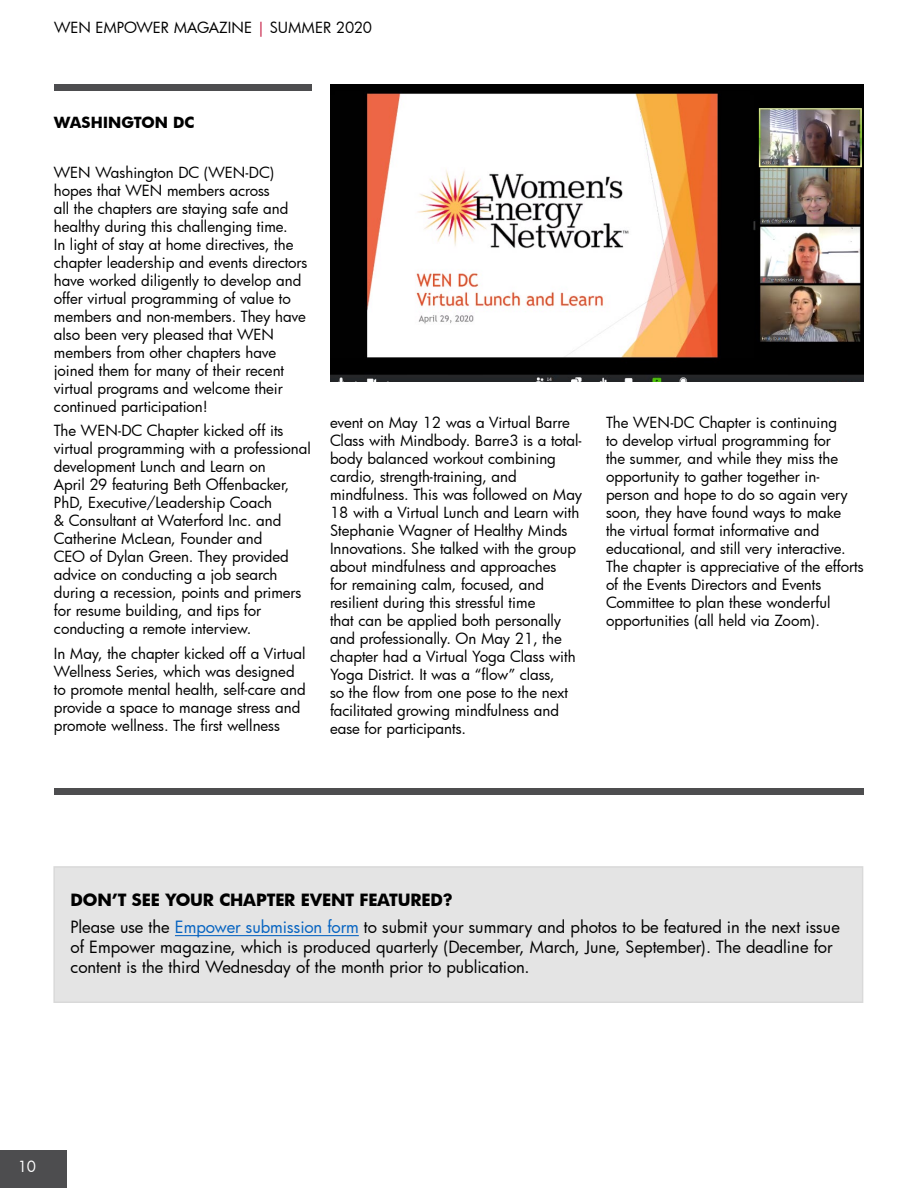
<style>
.page{position:relative;width:918px;height:1188px;background:#fff}
.page>*{position:absolute;margin:0;border:0;box-sizing:border-box;transform-origin:0 0}
.t1{font:16.5px/27px "Futura";color:#000}
.t2{font:15px/18px "Futura";color:#000}
.t3{font:700 15px "Futura";letter-spacing:.005em;color:#000}
.t4{font:15px "Futura";color:#fff}
.s1{color:#c00630}
.s2{font-weight:700}
.s3{color:#0563c1}
</style>
<div class="page">
<div style="left:0;top:1150px;width:67px;height:38px;background:#4d4d4f"></div>
<div style="left:54px;top:84px;width:257px;height:7px;background:#4d4d4f"></div>
<img style="left:330px;top:84px;width:534px;height:297px">
<div style="left:54px;top:788px;width:809px;height:7px;background:#4d4d4f"></div>
<div style="left:54px;top:867px;width:809px;height:135px;background:#e4e4e4"></div>
<hr style="left:175px;top:935px;width:184px;height:1px;background:#0563c1">
<p class="t2" style="left:54px;top:18px;width:320px">WEN EMPOWER MAGAZINE <span class="s1">|</span> SUMMER 2020</p>
<p class="t3" style="left:54px;top:112px;width:142px">WASHINGTON DC</p>
<p class="t2" style="left:54px;top:163px;width:255px">WEN Washington DC (WEN-DC) hopes that WEN members across<br>all the chapters are staying safe and healthy during this challenging time.<br>In light of stay at home directives, the chapter leadership and events directors have worked diligently to develop and offer virtual programming of value to members and non-members. They have also been very pleased that WEN members from other chapters have joined them for many of their recent virtual programs and welcome their continued participation!</p>
<p class="t2" style="left:54px;top:421px;width:258px">The WEN-DC Chapter kicked off its virtual programming with a professional development Lunch and Learn on<br>April 29 featuring Beth Offenbacker, PhD, Executive/Leadership Coach<br>&amp; Consultant at Waterford Inc. and Catherine McLean, Founder and<br>CEO of Dylan Green. They provided advice on conducting a job search during a recession, points and primers for resume building, and tips for conducting a remote interview.</p>
<p class="t2" style="left:54px;top:644px;width:253px">In May, the chapter kicked off a Virtual Wellness Series, which was designed to promote mental health, self-care and provide a space to manage stress and promote wellness. The first wellness</p>
<p class="t2" style="left:330px;top:414px;width:254px">event on May 12 was a Virtual Barre Class with Mindbody. Barre3 is a total&shy;body balanced workout combining cardio, strength-training, and mindfulness. This was followed on May 18 with a Virtual Lunch and Learn with Stephanie Wagner of Healthy Minds Innovations. She talked with the group about mindfulness and approaches<br>for remaining calm, focused, and resilient during this stressful time<br>that can be applied both personally and professionally. On May 21, the chapter had a Virtual Yoga Class with Yoga District. It was a “flow” class,<br>so the flow from one pose to the next facilitated growing mindfulness and ease for participants.</p>
<p class="t2" style="left:606px;top:414px;width:259px">The WEN-DC Chapter is continuing<br>to develop virtual programming for<br>the summer, and while they miss the opportunity to gather together in&shy;person and hope to do so again very soon, they have found ways to make the virtual format informative and educational, and still very interactive.<br>The chapter is appreciative of the efforts of the Events Directors and Events Committee to plan these wonderful opportunities (all held via Zoom).</p>
<p class="t1" style="left:71px;top:887px;width:771px"><span class="s2">DON’T SEE YOUR CHAPTER EVENT FEATURED?<br></span>Please use the <span class="s3">Empower submission form</span> to submit your summary and photos to be featured in the next issue</p>
<p class="t1" style="left:71px;top:937px;width:764px;line-height:19.8px">of Empower magazine, which is produced quarterly (December, March, June, September). The deadline for content is the third Wednesday of the month prior to publication.</p>
<p class="t4" style="left:18px;top:1156px;width:20px">10</p>
</div>
